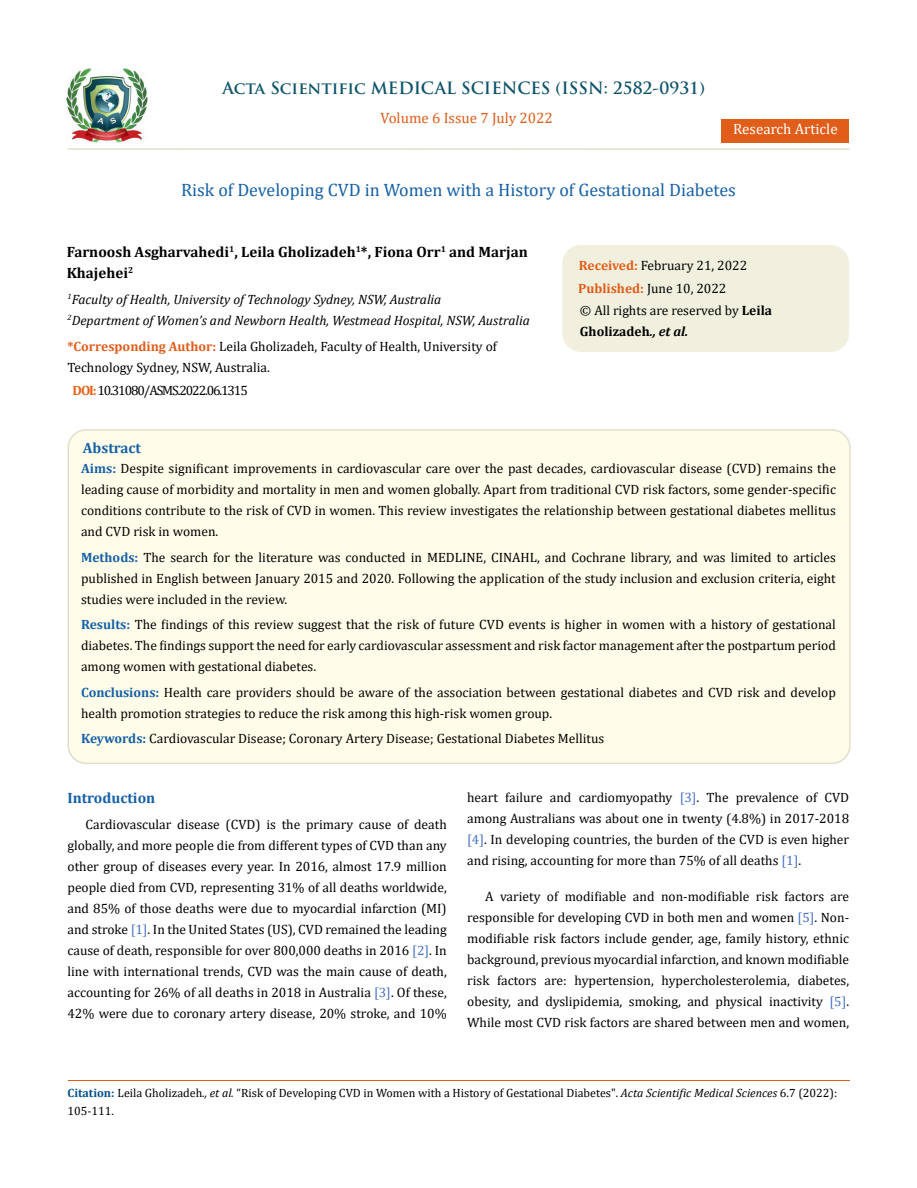
<style>
.page{position:relative;width:917px;height:1188px;background:#fff}
.page>*{position:absolute;margin:0;border:0;box-sizing:border-box;transform-origin:0 0}
.t1{font:18px "Cambria";color:#1560a6}
.t2{font:700 16.5px "Trajan Pro";color:#0e546a}
.t3{font:700 15px/21px "Cambria";color:#000}
.t4{font:15px "Cambria";color:#e05d1a}
.t5{font:700 15px "Cambria";color:#1560a6}
.t6{font:15px "Cambria";color:#fff}
.t7{font:13.5px/21px "Cambria";color:#000;text-align:justify}
.t8{font:italic 13.5px/21px "Cambria";color:#000}
.t9{font:13.5px "Cambria";letter-spacing:-.08em;color:#000}
.t10{font:12px/18px "Cambria";color:#000}
.s1{font-weight:700;color:#e05d1a}
.s2{font-weight:700;color:#e96017}
.s3{font-weight:700}
.s4{font-weight:700;font-style:italic}
.s5{font-weight:700;color:#1560a6}
.s6{color:#4472c4}
.s7{font-weight:700;color:#035089}
.s8{font-style:italic}
</style>
<div class="page">
<img style="left:67px;top:68px;width:80px;height:74px">
<div style="left:721px;top:119px;width:128px;height:23px;background:#e05d1a"></div>
<div style="left:563px;top:246px;width:285px;height:105px;background:#f1f0de;border-radius:18px"></div>
<div style="left:562px;top:245px;width:287px;height:107px;border:2px solid #f1f0de;border-radius:18px"></div>
<div style="left:68px;top:430px;width:781px;height:333px;background:#fffde9;border-radius:18px"></div>
<div style="left:67px;top:429px;width:783px;height:335px;border:2px solid #e0dfcd;border-radius:18px"></div>
<hr style="left:68px;top:1081px;width:781px;height:1px;background:#e05d1a">
<hr style="left:67px;top:148px;width:782px;height:2px;background:#e0dfcd">
<p class="t2" style="left:222px;top:77px;width:484px">Acta Scientific MEDICAL SCIENCES (ISSN: 2582-0931)</p>
<p class="t4" style="left:380px;top:109px;width:174px">Volume 6 Issue 7 July 2022</p>
<p class="t6" style="left:733px;top:120px;width:106px">Research Article</p>
<h1 class="t1" style="left:181px;top:180px;width:556px">Risk of Developing CVD in Women with a History of Gestational Diabetes</h1>
<p class="t3" style="left:67px;top:241px;width:462px">Farnoosh Asgharvahedi<sup>1</sup>, Leila Gholizadeh<sup>1</sup>*, Fiona Orr<sup>1</sup> and Marjan<br>Khajehei<sup>2</sup></p>
<p class="t8" style="left:67px;top:288px;width:464px"><sup>1</sup>Faculty of Health, University of Technology Sydney, NSW, Australia<br><sup>2</sup>Department of Women’s and Newborn Health, Westmead Hospital, NSW, Australia</p>
<p class="t7" style="left:67px;top:336px;width:431px"><span class="s1">*Corresponding Author:</span> Leila Gholizadeh, Faculty of Health, University of<br>Technology Sydney, NSW, Australia.</p>
<p class="t9" style="left:73px;top:382px;width:177px"><span class="s2">DOI:</span> 10.31080/ASMS.2022.06.1315</p>
<p class="t7" style="left:578px;top:254px;width:171px;line-height:23px"><span class="s1">Received:</span> February 21, 2022<br><span class="s1">Published:</span> June 10, 2022</p>
<p class="t7" style="left:580px;top:300px;width:194px">© All rights are reserved by <span class="s3">Leila<br>Gholizadeh</span><span class="s4">., et al.</span></p>
<p class="t5" style="left:83px;top:438px;width:60px">Abstract</p>
<p class="t7" style="left:81px;top:458px;width:756px"><span class="s5">Aims:</span> Despite significant improvements in cardiovascular care over the past decades, cardiovascular disease (CVD) remains the leading cause of morbidity and mortality in men and women globally. Apart from traditional CVD risk factors, some gender-specific conditions contribute to the risk of CVD in women. This review investigates the relationship between gestational diabetes mellitus and CVD risk in women.</p>
<p class="t7" style="left:81px;top:547px;width:756px"><span class="s5">Methods:</span> The search for the literature was conducted in MEDLINE, CINAHL, and Cochrane library, and was limited to articles published in English between January 2015 and 2020. Following the application of the study inclusion and exclusion criteria, eight studies were included in the review.</p>
<p class="t7" style="left:81px;top:614px;width:756px"><span class="s5">Results:</span> The findings of this review suggest that the risk of future CVD events is higher in women with a history of gestational diabetes. The findings support the need for early cardiovascular assessment and risk factor management after the postpartum period among women with gestational diabetes.</p>
<p class="t7" style="left:81px;top:682px;width:756px"><span class="s5">Conclusions:</span> Health care providers should be aware of the association between gestational diabetes and CVD risk and develop health promotion strategies to reduce the risk among this high-risk women group.</p>
<p class="t7" style="left:81px;top:728px;width:525px"><span class="s5">Keywords:</span> Cardiovascular Disease; Coronary Artery Disease; Gestational Diabetes Mellitus</p>
<p class="t5" style="left:67px;top:788px;width:89px">Introduction</p>
<p class="t7" style="left:67px;top:814px;width:381px;text-indent:18px">Cardiovascular disease (CVD) is the primary cause of death globally, and more people die from different types of CVD than any other group of diseases every year. In 2016, almost 17.9 million people died from CVD, representing 31% of all deaths worldwide, and 85% of those deaths were due to myocardial infarction (MI) and stroke <span class="s6">[1]</span>. In the United States (US), CVD remained the leading cause of death, responsible for over 800,000 deaths in 2016 <span class="s6">[2]</span>. In line with international trends, CVD was the main cause of death, accounting for 26% of all deaths in 2018 in Australia <span class="s6">[3]</span>. Of these, 42% were due to coronary artery disease, 20% stroke, and 10%</p>
<p class="t7" style="left:467px;top:786px;width:383px">heart failure and cardiomyopathy <span class="s6">[3]</span>. The prevalence of CVD among Australians was about one in twenty (4.8%) in 2017-2018 <span class="s6">[4]</span>. In developing countries, the burden of the CVD is even higher and rising, accounting for more than 75% of all deaths <span class="s6">[1]</span>.</p>
<p class="t7" style="left:467px;top:886px;width:383px;text-indent:18px">A variety of modifiable and non-modifiable risk factors are responsible for developing CVD in both men and women <span class="s6">[5]</span>. Non&shy;modifiable risk factors include gender, age, family history, ethnic background, previous myocardial infarction, and known modifiable risk factors are: hypertension, hypercholesterolemia, diabetes, obesity, and dyslipidemia, smoking, and physical inactivity <span class="s6">[5]</span>.<br>While most CVD risk factors are shared between men and women,</p>
<p class="t10" style="left:68px;top:1084px;width:771px"><span class="s7">Citation:</span> Leila Gholizadeh<span class="s8">., et al.</span> “Risk of Developing CVD in Women with a History of Gestational Diabetes". <span class="s8">Acta Scientific Medical Sciences</span> 6.7 (2022):<br>105-111.</p>
</div>
